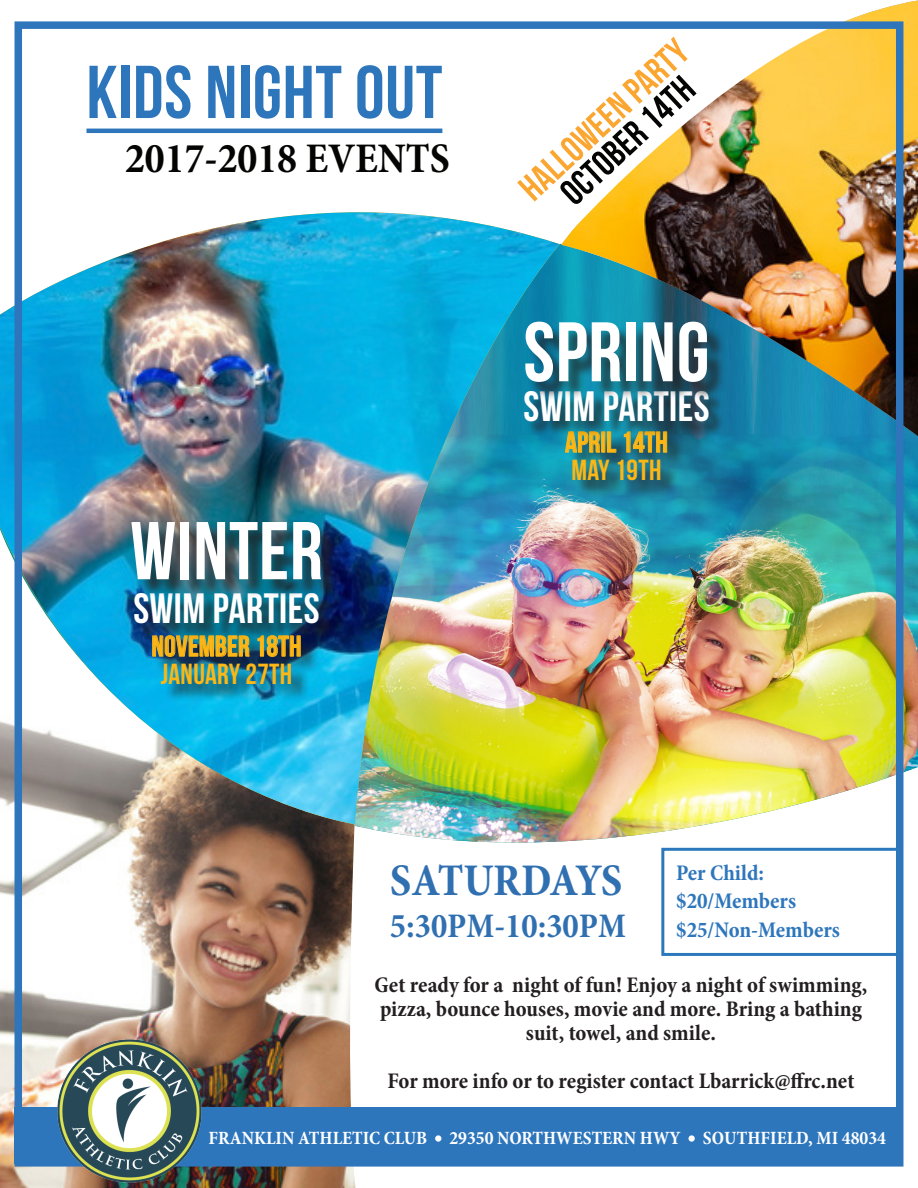
<style>
.page{position:relative;width:918px;height:1188px;background:#fff}
.page>*{position:absolute;margin:0;border:0;box-sizing:border-box;transform-origin:0 0}
.t1{font:84.15px "Bebas Neue";letter-spacing:.01em;color:#fff}
.t2{font:81.75px "Bebas Neue";letter-spacing:.01em;color:#fff}
.t3{font:74.7px "Bebas Neue";letter-spacing:.01em;color:#2e76bc}
.t4{font:700 condensed 45.75px "Minion Pro";letter-spacing:-.02em;color:#3070b1}
.t5{font:700 condensed 42.6px "Minion Pro";color:#040503}
.t6{font:42.45px "Bebas Neue";letter-spacing:.01em;color:#fff}
.t7{font:36.9px "Bebas Neue";color:#faa631}
.t8{font:36.9px "Bebas Neue";color:#040503}
.t9{font:700 condensed 34.8px "Minion Pro";color:#3070b1}
.t10{font:29.1px "Bebas Neue";letter-spacing:.01em;color:#fcb615}
.t11{font:700 condensed 22.5px/24px "Minion Pro";color:#231f20;text-align:center}
.t12{font:700 condensed 22.5px "Minion Pro";letter-spacing:-.005em;color:#2e76bc}
.t13{font:700 condensed 18.9px "Minion Pro";color:#fff}
</style>
<div class="page">
<img style="left:355px;top:317px;width:563px;height:527px">
<img style="left:561px;top:317px;width:357px;height:119px">
<img style="left:0;top:824px;width:355px;height:364px">
<img style="left:14px;top:0;width:904px;height:317px">
<svg style="left:14px;top:143px;width:546px;height:69px"></svg>
<img style="left:0;top:212px;width:560px;height:612px">
<div style="left:155px;top:638px;width:164px;height:37px;background:#231f20;opacity:.75"></div>
<svg style="left:152px;top:640px;width:98px;height:17px;background:#606d4f"></svg>
<svg style="left:257px;top:640px;width:44px;height:17px"></svg>
<div style="left:164px;top:666px;width:146px;height:36px;background:#231f20;opacity:.75"></div>
<div style="left:136px;top:595px;width:199px;height:45px;background:#231f20;opacity:.75"></div>
<div style="left:134px;top:524px;width:205px;height:74px;background:#231f20;opacity:.75"></div>
<div style="left:568px;top:434px;width:117px;height:37px;background:#231f20;opacity:.75"></div>
<svg style="left:565px;top:438px;width:35px;height:15px"></svg>
<svg style="left:607px;top:438px;width:10px;height:15px"></svg>
<svg style="left:624px;top:438px;width:43px;height:15px"></svg>
<div style="left:575px;top:462px;width:104px;height:36px;background:#231f20;opacity:.75"></div>
<div style="left:526px;top:393px;width:199px;height:45px;background:#231f20;opacity:.75"></div>
<div style="left:528px;top:324px;width:198px;height:77px;background:#231f20;opacity:.75"></div>
<hr style="left:86px;top:129px;width:356px;height:4px;background:#2e76bc">
<div style="left:15px;top:21px;width:888px;height:1146px;border:8px solid #2e75bb"></div>
<div style="left:15px;top:1107px;width:886px;height:57px;background:#2e76bc"></div>
<img style="left:56px;top:1038px;width:146px;height:146px;border-radius:73px">
<div style="left:435px;top:1135px;width:6px;height:7px;background:#fff;border-radius:50%"></div>
<div style="left:689px;top:1135px;width:6px;height:7px;background:#fff;border-radius:50%"></div>
<div style="left:661px;top:848px;width:239px;height:108px;border:3px solid #2c78bd"></div>
<p class="t3" style="left:86px;top:51px;width:357px">KIDS NIGHT OUT</p>
<p class="t5" style="left:125px;top:129px;width:326px">2017-2018 EVENTS</p>
<p class="t2" style="left:130px;top:506px;width:194px">WINTER</p>
<p class="t6" style="left:133px;top:585px;width:188px">SWIM PARTIES</p>
<p class="t10" style="left:152px;top:630px;width:151px">NOVEMBER 18TH</p>
<p class="t10" style="left:161px;top:658px;width:133px">JANUARY 27TH</p>
<p class="t7" style="left:511px;top:178px;width:217px;rotate:-43deg">HALLOWEEN PARTY</p>
<p class="t8" style="left:553px;top:183px;width:169px;rotate:-43deg">OCTOBER 14TH</p>
<p class="t1" style="left:523px;top:306px;width:188px">SPRING</p>
<p class="t6" style="left:523px;top:383px;width:188px">SWIM PARTIES</p>
<p class="t10" style="left:565px;top:426px;width:104px">APRIL 14TH</p>
<p class="t10" style="left:572px;top:454px;width:91px">MAY 19th</p>
<p class="t12" style="left:676px;top:857px;width:90px">Per Child:</p>
<p class="t12" style="left:676px;top:886px;width:122px">$20/Members</p>
<p class="t12" style="left:676px;top:914px;width:165px">$25/Non-Members</p>
<p class="t4" style="left:390px;top:849px;width:234px">SATURDAYS</p>
<p class="t9" style="left:390px;top:902px;width:238px">5:30PM-10:30PM</p>
<p class="t11" style="left:375px;top:973px;width:494px">Get ready for a night of fun! Enjoy a night of swimming, pizza, bounce houses, movie and more. Bring a bathing suit, towel, and smile.</p>
<p class="t11" style="left:387px;top:1069px;width:469px">For more info or to register contact Lbarrick@ffrc.net</p>
<p class="t13" style="left:209px;top:1125px;width:679px">FRANKLIN ATHLETIC CLUB 29350 NORTHWESTERN HWY SOUTHFIELD, MI 48034</p>
</div>
